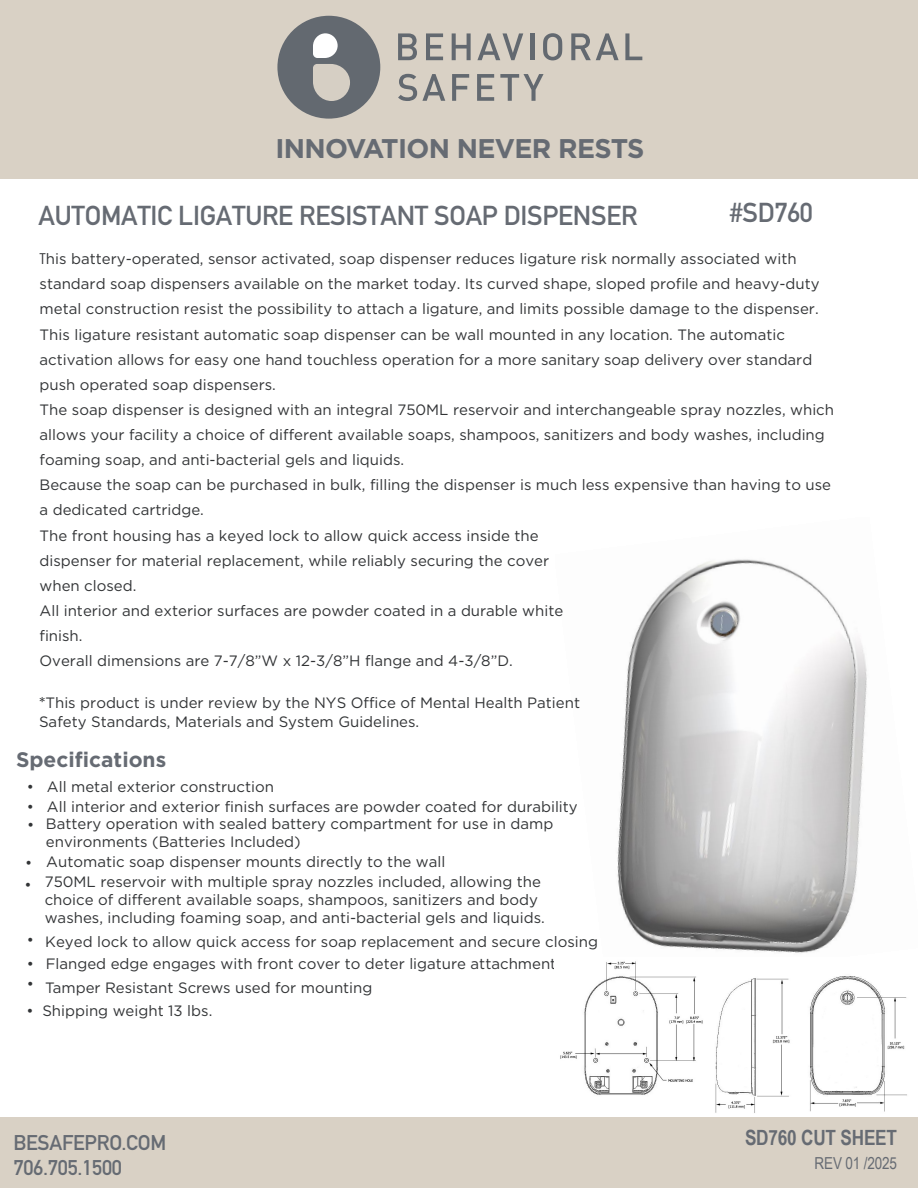
<style>
.page{position:relative;width:918px;height:1188px;background:#fff}
.page>*{position:absolute;margin:0;border:0;box-sizing:border-box;transform-origin:0 0}
.Heading_1{font:700 27px "DIN Alternate";letter-spacing:-.01em;color:#666b73}
.t1{font:700 27px "Gotham";letter-spacing:-.025em;color:#666b73}
.t2{font:700 21px/25.2px "DIN Alternate";letter-spacing:-.01em;color:#666b73}
.Heading_2{font:700 21px "Gotham";color:#666b73}
.t3{font:700 21px "Arial Narrow";letter-spacing:-.01em;color:#666b73}
.t4{font:16.5px "Arial Narrow";letter-spacing:-.01em;color:#666b73}
.Heading_2-2{font:15px/25.2px "Gotham";color:#323436}
.s1{font-family:"Century Gothic"}
</style>
<div class="page">
<img style="left:617px;top:559px;width:250px;height:394px">
<div style="left:0;top:1117px;width:918px;height:71px;background:#d9d1c5"></div>
<div style="left:0;top:0;width:918px;height:178px;background:#d9d1c5"></div>
<div style="left:277px;top:16px;width:103px;height:103px;background:#636970;border-radius:50%"></div>
<svg style="left:313px;top:33px;width:25px;height:25px"></svg>
<svg style="left:313px;top:64px;width:37px;height:37px"></svg>
<svg style="left:398px;top:33px;width:19px;height:27px"></svg>
<svg style="left:426px;top:33px;width:17px;height:27px"></svg>
<svg style="left:452px;top:33px;width:19px;height:27px"></svg>
<svg style="left:477px;top:33px;width:46px;height:27px"></svg>
<hr style="left:530px;top:33px;width:4px;height:27px;background:#636970">
<svg style="left:543px;top:33px;width:19px;height:27px"></svg>
<svg style="left:571px;top:33px;width:48px;height:27px"></svg>
<svg style="left:625px;top:33px;width:17px;height:27px"></svg>
<svg style="left:398px;top:74px;width:47px;height:27px"></svg>
<svg style="left:452px;top:74px;width:17px;height:27px"></svg>
<svg style="left:477px;top:74px;width:17px;height:27px"></svg>
<svg style="left:500px;top:74px;width:44px;height:27px"></svg>
<img style="left:560px;top:961px;width:347px;height:152px">
<h1 class="t1" style="left:275px;top:130px;width:370px">INNOVATION NEVER RESTS</h1>
<p class="Heading_1" style="left:39px;top:195px;width:601px">AUTOMATIC LIGATURE RESISTANT SOAP DISPENSER</p>
<p class="Heading_1" style="left:730px;top:192px;width:84px">#SD760</p>
<p class="Heading_2-2" style="left:40px;top:246px;width:796px"><span class="s1">T</span>his battery-operated, sensor activated, soap dispenser reduces ligature risk normally associated with standard soap dispensers available on the market today. Its curved shape, sloped profile and heavy-duty metal construction resist the possibility to attach a ligature, and limits possible damage to the dispenser.<br>This ligature resistant automatic soap dispenser can be wall mounted in any location. The automatic activation allows for easy one hand touchless operation for a more sanitary soap delivery over standard push operated soap dispensers.<br>The soap dispenser is designed with an integral 750ML reservoir and interchangeable spray nozzles, which allows your facility a choice of different available soaps, shampoos, sanitizers and body washes, including foaming soap, and anti-bacterial gels and liquids.<br>Because the soap can be purchased in bulk, filling the dispenser is much less expensive than having to use a dedicated cartridge.<br>The front housing has a keyed lock to allow quick access inside the<br>dispenser for material replacement, while reliably securing the cover<br>when closed.<br>All interior and exterior surfaces are powder coated in a durable white<br>finish.<br>Overall dimensions are 7-7/8”W x 12-3/8”H flange and 4-3/8”D.</p>
<p class="Heading_2-2" style="left:39px;top:690px;width:543px"><span class="s1">*</span>This product is under review by the NYS Office of Mental Health Patient</p>
<p class="Heading_2-2" style="left:39px;top:709px;width:382px">Safety Standards, Materials and System Guidelines.</p>
<p class="Heading_2" style="left:16px;top:746px;width:152px">Specifications</p>
<p class="Heading_2-2" style="left:27px;top:774px;width:249px">• All metal exterior construction</p>
<p class="Heading_2-2" style="left:27px;top:794px;width:553px">• All interior and exterior finish surfaces are powder coated for durability</p>
<p class="Heading_2-2" style="left:46px;top:815px;width:509px;line-height:18px;text-indent:-19px">• Battery operation with sealed battery compartment for use in damp environments (Batteries Included)</p>
<p class="Heading_2-2" style="left:25px;top:849px;width:422px">• Automatic soap dispenser mounts directly to the wall</p>
<p class="Heading_2-2" style="left:45px;top:873px;width:502px;line-height:18px;text-indent:-20px">• 750ML reservoir with multiple spray nozzles included, allowing the choice of different available soaps, shampoos, sanitizers and body washes, including foaming soap, and anti-bacterial gels and liquids.</p>
<p class="Heading_2-2" style="left:27px;top:929px;width:573px">• Keyed lock to allow quick access for soap replacement and secure closing</p>
<p class="Heading_2-2" style="left:27px;top:950px;width:531px">• Flanged edge engages with front cover to deter ligature attachment</p>
<p class="Heading_2-2" style="left:27px;top:975px;width:347px">• Tamper Resistant Screws used for mounting</p>
<p class="Heading_2-2" style="left:27px;top:997px;width:187px">• Shipping weight 13 lbs.</p>
<h2 class="t2" style="left:14px;top:1129px;width:154px">BESAFEPRO.COM<br>706.705.1500</h2>
<h2 class="t3" style="left:745px;top:1122px;width:154px">SD760 CUT SHEET</h2>
<p class="t4" style="left:815px;top:1151px;width:84px">REV 01 /2025</p>
</div>
